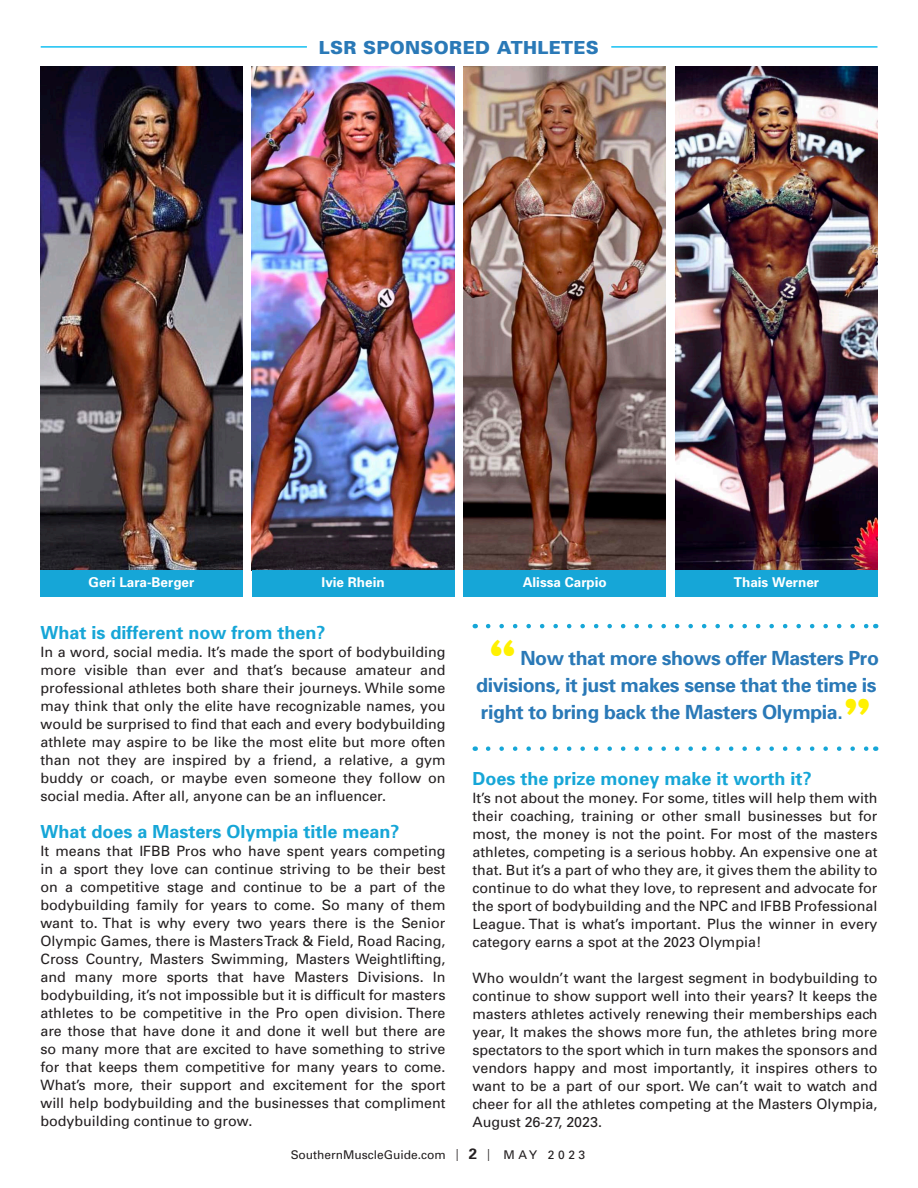
<style>
.page{position:relative;width:918px;height:1188px;background:#fff}
.page>*{position:absolute;margin:0;border:0;box-sizing:border-box;transform-origin:0 0}
.t1{font:49.5px "Billboard";color:#fff101}
.t2{font:700 19.5px/27px "Univers";letter-spacing:-.02em;color:#2a79b7;text-align:justify}
.Body_Copy{font:700 18px "Univers";color:#16a6d7}
.t3{font:900 18px "Univers";letter-spacing:.02em;color:#2a79b7}
.Body_Copy-2{font:14.25px/18px "Univers";color:#231f20;text-align:justify}
.t4{font:700 13.5px "Univers";color:#fff}
.t5{font:12px "Univers";color:#231f20}
.s1{font-stretch:condensed}
.s2{font-weight:700;font-size:15px}
</style>
<div class="page">
<svg style="left:488px;top:624px;width:381px;height:4px"></svg>
<svg style="left:488px;top:746px;width:381px;height:5px"></svg>
<img style="left:40px;top:67px;width:203px;height:503px">
<img style="left:252px;top:67px;width:202px;height:503px">
<img style="left:675px;top:67px;width:203px;height:503px">
<img style="left:463px;top:67px;width:203px;height:503px">
<div style="left:40px;top:570px;width:203px;height:27px;background:#16a6d7"></div>
<div style="left:675px;top:570px;width:203px;height:27px;background:#16a6d7"></div>
<div style="left:252px;top:570px;width:202px;height:27px;background:#16a6d7"></div>
<div style="left:463px;top:570px;width:203px;height:27px;background:#16a6d7"></div>
<hr style="left:41px;top:46px;width:266px;height:2px;background:#15c0f2">
<hr style="left:611px;top:46px;width:267px;height:2px;background:#15c0f2">
<p class="t3" style="left:319px;top:36px;width:282px">LSR SPONSORED ATHLETES</p>
<p class="t4" style="left:89px;top:574px;width:107px">Geri Lara-Berger</p>
<p class="t4" style="left:322px;top:574px;width:65px">Ivie Rhein</p>
<p class="t4" style="left:523px;top:574px;width:86px">Alissa Carpio</p>
<p class="t4" style="left:734px;top:574px;width:87px">Thais Werner</p>
<p class="Body_Copy" style="left:40px;top:622px;width:287px">What is different now from then?</p>
<p class="Body_Copy-2" style="left:40px;top:643px;width:407px">In a word, social media. It’s made the sport of bodybuilding more visible than ever and that’s because amateur and professional athletes both share their journeys. While some may think that only the elite have recognizable names, you would be surprised to find that each and every bodybuilding athlete may aspire to be like the most elite but more often than not they are inspired by a friend, a relative, a gym buddy or coach, or maybe even someone they follow on social media. After all, anyone can be an influencer.</p>
<p class="Body_Copy" style="left:40px;top:821px;width:361px">What does a Masters Olympia title mean?</p>
<p class="Body_Copy-2" style="left:40px;top:843px;width:407px">It means that IFBB Pros who have spent years competing in a sport they love can continue striving to be their best on a competitive stage and continue to be a part of the bodybuilding family for years to come. So many of them want to. That is why every two years there is the Senior Olympic Games, there is Masters Track &amp; Field, Road Racing, Cross Country, Masters Swimming, Masters Weightlifting, and many more sports that have Masters Divisions. In bodybuilding, it’s not impossible but it is difficult for masters athletes to be competitive in the Pro open division. There are those that have done it and done it well but there are so many more that are excited to have something to strive for that keeps them competitive for many years to come.<br>What’s more, their support and excitement for the sport will help bodybuilding and the businesses that compliment bodybuilding continue to grow.</p>
<p class="t1" style="left:488px;top:626px;width:31px">“</p>
<p class="t2" style="left:476px;top:645px;width:404px;text-indent:44px">Now that more shows offer Masters Pro divisions, it just makes sense that the time is right to bring back the Masters Olympia.</p>
<p class="t1" style="left:842px;top:685px;width:31px">”</p>
<p class="Body_Copy" style="left:472px;top:768px;width:341px">Does the prize money make it worth it?</p>
<p class="Body_Copy-2" style="left:472px;top:789px;width:407px">It’s not about the money. For some, titles will help them with their coaching, training or other small businesses but for most, the money is not the point. For most of the masters athletes, competing is a serious hobby. An expensive one at that. But it’s a part of who they are, it gives them the ability to continue to do what they love, to represent and advocate for the sport of bodybuilding and the NPC and IFBB Professional League. That is what’s important. Plus the winner in every category earns a spot at the 2023 Olympia!</p>
<p class="Body_Copy-2" style="left:472px;top:969px;width:407px">Who wouldn’t want the largest segment in bodybuilding to continue to show support well into their years? It keeps the masters athletes actively renewing their memberships each year, It makes the shows more fun, the athletes bring more spectators to the sport which in turn makes the sponsors and vendors happy and most importantly, it inspires others to want to be a part of our sport. We can’t wait to watch and cheer for all the athletes competing at the Masters Olympia, August 26-27, 2023.</p>
<p class="t5" style="left:291px;top:1148px;width:296px">SouthernMuscleGuide.com <span class="s1">|</span> <span class="s2">2</span> <span class="s1">|</span> M A Y 2 0 2 3</p>
</div>
